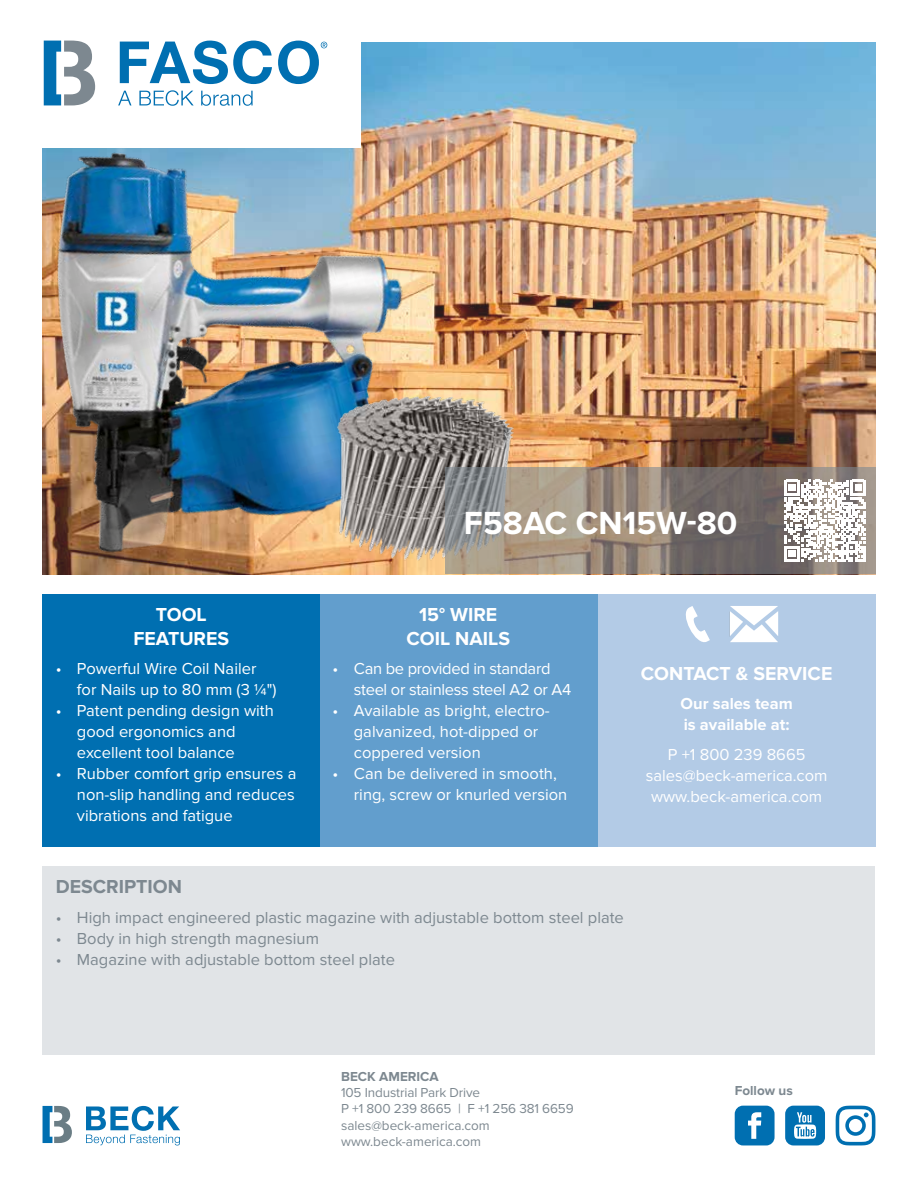
<style>
.page{position:relative;width:918px;height:1188px;background:#fff}
.page>*{position:absolute;margin:0;border:0;box-sizing:border-box;transform-origin:0 0}
.t1{font:700 33.15px "Proxima Nova";color:#fff}
.t2{font:700 19.5px/23.4px "Proxima Nova";color:#fff;text-align:center}
.t3{font:700 19.5px "Proxima Nova";color:#7d8890}
.t4{font:16.5px/21px "Proxima Nova";color:#fff}
.t5{font:16.5px "Proxima Nova";color:#7d8890}
.t6{font:16.5px/21px "Proxima Nova";letter-spacing:-.02em;color:#fff}
.t7{font:700 16.5px/21px "Proxima Nova";color:#fff}
.t8{font:13.5px/16.2px "Proxima Nova";letter-spacing:-.01em;color:#7d8890}
.t9{font:700 13.5px "Proxima Nova";color:#7d8890}
</style>
<div class="page">
<img style="left:361px;top:43px;width:514px;height:531px">
<div style="left:43px;top:594px;width:277px;height:252px;background:#006fb1"></div>
<div style="left:43px;top:866px;width:832px;height:188px;background:#e1e4e7"></div>
<div style="left:320px;top:594px;width:278px;height:252px;background:#629ecd"></div>
<div style="left:598px;top:594px;width:277px;height:252px;background:#b3cbe6"></div>
<svg style="left:86px;top:1106px;width:94px;height:39px"></svg>
<svg style="left:43px;top:1106px;width:29px;height:37px"></svg>
<svg style="left:686px;top:606px;width:24px;height:36px"></svg>
<svg style="left:730px;top:606px;width:48px;height:36px"></svg>
<svg style="left:118px;top:91px;width:13px;height:14px"></svg>
<svg style="left:139px;top:90px;width:55px;height:16px"></svg>
<svg style="left:201px;top:91px;width:52px;height:15px"></svg>
<svg style="left:120px;top:41px;width:152px;height:43px"></svg>
<svg style="left:278px;top:41px;width:49px;height:43px"></svg>
<svg style="left:44px;top:41px;width:51px;height:64px"></svg>
<svg style="left:735px;top:1106px;width:40px;height:39px;background:#2986bd"></svg>
<svg style="left:785px;top:1106px;width:40px;height:39px;background:#378ec1"></svg>
<svg style="left:836px;top:1106px;width:39px;height:39px"></svg>
<img style="left:43px;top:146px;width:369px;height:428px">
<img style="left:331px;top:382px;width:188px;height:187px">
<svg style="left:445px;top:467px;width:430px;height:107px;background:#8d8379"></svg>
<svg style="left:784px;top:480px;width:82px;height:82px"></svg>
<p class="t2" style="left:133px;top:604px;width:97px">TOOL<br>FEATURES</p>
<p class="t4" style="left:77px;top:659px;width:201px;text-indent:-21px">• Powerful Wire Coil Nailer for Nails up to 80 mm (3 ¼")</p>
<p class="t4" style="left:77px;top:701px;width:198px;text-indent:-21px">• Patent pending design with good ergonomics and excellent tool balance</p>
<p class="t4" style="left:77px;top:764px;width:221px;text-align:justify;text-indent:-21px">• Rubber comfort grip ensures a non-slip handling and reduces vibrations and fatigue</p>
<h1 class="t1" style="left:464px;top:504px;width:275px">F58AC CN15W-80</h1>
<p class="t2" style="left:406px;top:604px;width:105px">15° WIRE<br>COIL NAILS</p>
<p class="t6" style="left:354px;top:659px;width:219px;text-indent:-21px">• Can be provided in standard steel or stainless steel A2 or A4</p>
<p class="t4" style="left:354px;top:701px;width:198px;text-indent:-21px">• Available as bright, electro&shy;galvanized, hot-dipped or coppered version</p>
<p class="t4" style="left:354px;top:764px;width:215px;text-indent:-21px">• Can be delivered in smooth, ring, screw or knurled version</p>
<p class="t2" style="left:641px;top:662px;width:193px">CONTACT &amp; SERVICE</p>
<p class="t7" style="left:681px;top:693px;width:114px">Our sales team is available at:</p>
<p class="t4" style="left:646px;top:744px;width:183px;text-align:center">P +1 800 239 8665 sales@beck-america.com www.beck-america.com</p>
<p class="t3" style="left:56px;top:876px;width:128px">DESCRIPTION</p>
<p class="t5" style="left:56px;top:908px;width:570px">• High impact engineered plastic magazine with adjustable bottom steel plate</p>
<p class="t5" style="left:56px;top:929px;width:265px">• Body in high strength magnesium</p>
<p class="t5" style="left:56px;top:950px;width:341px">• Magazine with adjustable bottom steel plate</p>
<p class="t9" style="left:341px;top:1069px;width:99px">BECK AMERICA</p>
<p class="t8" style="left:341px;top:1085px;width:234px">105 Industrial Park Drive<br>P +1 800 239 8665 | F +1 256 381 6659 sales@beck-america.com www.beck-america.com</p>
<p class="t9" style="left:735px;top:1082px;width:60px">Follow us</p>
</div>
